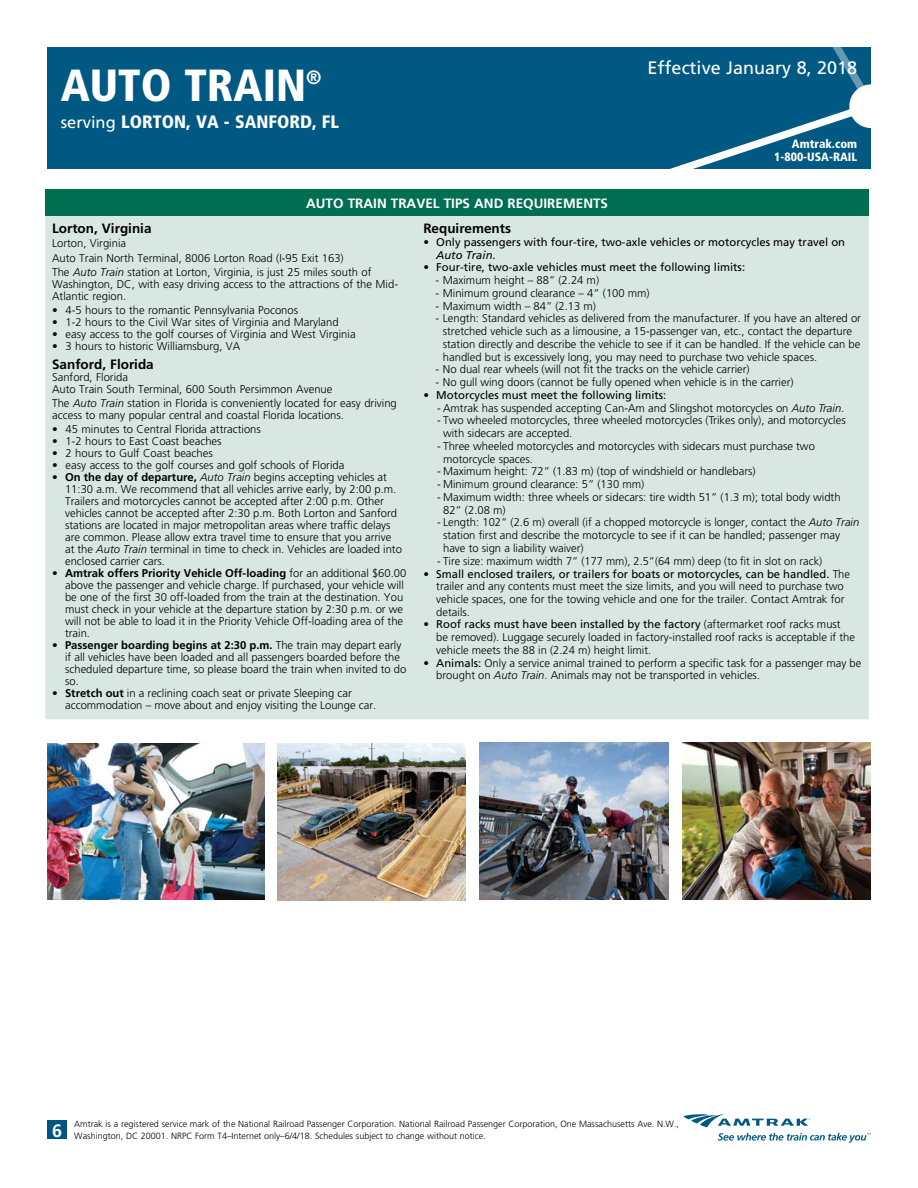
<style>
.page{position:relative;width:918px;height:1188px;background:#fff}
.page>*{position:absolute;margin:0;border:0;box-sizing:border-box;transform-origin:0 0}
.t1{font:900 condensed 45px "Frutiger";color:#fff}
.t2{font:900 condensed 19.2px "Frutiger";color:#fff}
.t3{font:900 condensed 18px "Frutiger";color:#fff}
.t4{font:18px "Frutiger";color:#fff}
.t5{font:700 13.5px "Frutiger";color:#000}
.t6{font:700 13.5px "Frutiger";color:#fff}
.t7{font:900 condensed 12px/13.5px "Frutiger";color:#fff;text-align:right}
.t8{font:300 11.25px/12px "Frutiger";color:#000}
.t9{font:11.25px/12.8px "Frutiger";color:#000}
.t10{font:300 9px/12px "Frutiger";color:#000}
.s1{font-weight:400;font-stretch:normal;font-size:16.5px}
.s2{font-style:italic}
.s3{font-weight:700}
.s4{font-weight:300}
.s5{font-weight:400}
</style>
<div class="page">
<svg style="left:683px;top:1114px;width:127px;height:13px"></svg>
<svg style="left:718px;top:1133px;width:153px;height:10px"></svg>
<div style="left:47px;top:1120px;width:20px;height:19px;background:#005581"></div>
<div style="left:47px;top:47px;width:824px;height:122px;background:#005983"></div>
<svg style="left:670px;top:47px;width:201px;height:122px"></svg>
<div style="left:45px;top:189px;width:824px;height:27px;background:#006f51"></div>
<svg style="left:45px;top:216px;width:824px;height:503px;background:#d9e8e3"></svg>
<img style="left:47px;top:743px;width:217px;height:156px">
<img style="left:277px;top:743px;width:188px;height:157px">
<img style="left:480px;top:742px;width:188px;height:157px">
<img style="left:683px;top:742px;width:188px;height:157px">
<h1 class="t1" style="left:61px;top:59px;width:247px">AUTO TRAIN</h1>
<h2 class="t2" style="left:306px;top:66px;width:17px">®</h2>
<h3 class="t3" style="left:61px;top:111px;width:280px"><span class="s1">serving</span> LORTON, VA - SANFORD, FL</h3>
<p class="t6" style="left:306px;top:195px;width:303px">AUTO TRAIN TRAVEL TIPS AND REQUIREMENTS</p>
<h3 class="t4" style="left:648px;top:57px;width:211px">Effective January 8, 2018</h3>
<p class="t7" style="left:774px;top:137px;width:84px">Amtrak.com<br>1-800-USA-RAIL</p>
<p class="t5" style="left:52px;top:221px;width:101px">Lorton, Virginia</p>
<p class="t8" style="left:52px;top:237px;width:321px;line-height:14.1px">Lorton, Virginia<br>Auto Train North Terminal, 8006 Lorton Road (I-95 Exit 163)<br>The <span class="s2">Auto Train</span> station at Lorton, Virginia, is just 25 miles south of</p>
<p class="t8" style="left:52px;top:278px;width:348px">Washington, DC, with easy driving access to the attractions of the Mid-<br>Atlantic region.</p>
<p class="t8" style="left:52px;top:304px;width:248px">• 4-5 hours to the romantic Pennsylvania Poconos</p>
<p class="t8" style="left:52px;top:316px;width:288px">• 1-2 hours to the Civil War sites of Virginia and Maryland</p>
<p class="t8" style="left:52px;top:328px;width:305px">• easy access to the golf courses of Virginia and West Virginia</p>
<p class="t8" style="left:52px;top:340px;width:190px">• 3 hours to historic Williamsburg, VA</p>
<p class="t5" style="left:52px;top:356px;width:103px">Sanford, Florida</p>
<p class="t8" style="left:52px;top:371px;width:282px">Sanford, Florida<br>Auto Train South Terminal, 600 South Persimmon Avenue</p>
<p class="t8" style="left:52px;top:397px;width:346px">The <span class="s2">Auto Train</span> station in Florida is conveniently located for easy driving access to many popular central and coastal Florida locations.</p>
<p class="t8" style="left:52px;top:423px;width:210px">• 45 minutes to Central Florida attractions</p>
<p class="t8" style="left:52px;top:435px;width:171px">• 1-2 hours to East Coast beaches</p>
<p class="t8" style="left:52px;top:447px;width:162px">• 2 hours to Gulf Coast beaches</p>
<p class="t8" style="left:52px;top:459px;width:294px">• easy access to the golf courses and golf schools of Florida</p>
<p class="t8" style="left:65px;top:471px;width:338px;text-indent:-13px">• <span class="s3">On the day of departure,</span> <span class="s2">Auto Train</span> begins accepting vehicles at 11:30 a.m. We recommend that all vehicles arrive early, by 2:00 p.m.<br>Trailers and motorcycles cannot be accepted after 2:00 p.m. Other vehicles cannot be accepted after 2:30 p.m. Both Lorton and Sanford stations are located in major metropolitan areas where traffic delays are common. Please allow extra travel time to ensure that you arrive at the <span class="s2">Auto Train</span> terminal in time to check in. Vehicles are loaded into enclosed carrier cars.</p>
<p class="t8" style="left:65px;top:567px;width:343px;text-indent:-13px">• <span class="s3">Amtrak offers Priority Vehicle Off-loading</span> for an additional $60.00 above the passenger and vehicle charge. If purchased, your vehicle will be one of the first 30 off-loaded from the train at the destination. You must check in your vehicle at the departure station by 2:30 p.m. or we will not be able to load it in the Priority Vehicle Off-loading area of the train.</p>
<p class="t8" style="left:65px;top:639px;width:343px;text-indent:-13px">• <span class="s3">Passenger boarding begins at 2:30 p.m.</span> The train may depart early if all vehicles have been loaded and all passengers boarded before the scheduled departure time, so please board the train when invited to do so.</p>
<p class="t8" style="left:65px;top:687px;width:313px;text-indent:-13px">• <span class="s3">Stretch out</span> in a reclining coach seat or private Sleeping car accommodation – move about and enjoy visiting the Lounge car.</p>
<p class="t5" style="left:423px;top:221px;width:89px">Requirements</p>
<p class="t9" style="left:436px;top:236px;width:410px;text-indent:-13px"><span class="s4">•</span> Only passengers with four-tire, two-axle vehicles or motorcycles may travel on<br><span class="s2">Auto Train</span>.</p>
<p class="t9" style="left:423px;top:261px;width:323px"><span class="s4">•</span> Four-tire, two-axle vehicles must meet the following limits:</p>
<p class="t8" style="left:435px;top:275px;width:165px">- Maximum height – 88” (2.24 m)</p>
<p class="t8" style="left:435px;top:287px;width:216px">- Minimum ground clearance – 4” (100 mm)</p>
<p class="t8" style="left:435px;top:300px;width:162px">- Maximum width – 84” (2.13 m)</p>
<p class="t8" style="left:443px;top:312px;width:420px;line-height:12.8px;text-indent:-8px">- Length: Standard vehicles as delivered from the manufacturer. If you have an altered or stretched vehicle such as a limousine, a 15-passenger van, etc., contact the departure station directly and describe the vehicle to see if it can be handled. If the vehicle can be handled but is excessively long, you may need to purchase two vehicle spaces.</p>
<p class="t8" style="left:435px;top:364px;width:316px">- No dual rear wheels (will not fit the tracks on the vehicle carrier)</p>
<p class="t8" style="left:435px;top:376px;width:360px">- No gull wing doors (cannot be fully opened when vehicle is in the carrier)</p>
<p class="t9" style="left:423px;top:389px;width:244px"><span class="s4">•</span> Motorcycles must meet the following limits:</p>
<p class="t8" style="left:437px;top:402px;width:409px">- Amtrak has suspended accepting Can-Am and Slingshot motorcycles on <span class="s2">Auto Train</span>.</p>
<p class="t8" style="left:443px;top:414px;width:404px;line-height:12.8px;text-indent:-6px">- Two wheeled motorcycles, three wheeled motorcycles (Trikes only), and motorcycles with sidecars are accepted.</p>
<p class="t8" style="left:443px;top:440px;width:373px;line-height:12.8px;text-indent:-6px">- Three wheeled motorcycles and motorcycles with sidecars must purchase two motorcycle spaces.</p>
<p class="t8" style="left:437px;top:466px;width:320px">- Maximum height: 72” (1.83 m) (top of windshield or handlebars)</p>
<p class="t8" style="left:437px;top:478px;width:209px">- Minimum ground clearance: 5” (130 mm)</p>
<p class="t8" style="left:443px;top:491px;width:399px;line-height:12.8px;text-indent:-6px">- Maximum width: three wheels or sidecars: tire width 51” (1.3 m); total body width<br>82” (2.08 m)</p>
<p class="t8" style="left:443px;top:516px;width:418px;line-height:12.8px;text-indent:-6px">- Length: 102” (2.6 m) overall (if a chopped motorcycle is longer, contact the <span class="s2">Auto Train </span>station first and describe the motorcycle to see if it can be handled; passenger may have to sign a liability waiver)</p>
<p class="t8" style="left:437px;top:555px;width:387px">- Tire size: maximum width 7” (177 mm), 2.5”(64 mm) deep (to fit in slot on rack)</p>
<p class="t8" style="left:436px;top:567px;width:415px;line-height:12.8px;text-indent:-13px">• <span class="s5">Small enclosed trailers, or trailers for boats or motorcycles, can be handled.</span> The trailer and any contents must meet the size limits, and you will need to purchase two vehicle spaces, one for the towing vehicle and one for the trailer. Contact Amtrak for details.</p>
<p class="t8" style="left:436px;top:618px;width:420px;line-height:12.8px;text-indent:-13px">• <span class="s5">Roof racks must have been installed by the factory</span> (aftermarket roof racks must be removed). Luggage securely loaded in factory-installed roof racks is acceptable if the vehicle meets the 88 in (2.24 m) height limit.</p>
<p class="t8" style="left:436px;top:657px;width:427px;line-height:12.8px;text-indent:-13px">• <span class="s5">Animals:</span> Only a service animal trained to perform a specific task for a passenger may be brought on <span class="s2">Auto Train</span>. Animals may not be transported in vehicles.</p>
<p class="t10" style="left:52px;top:1118px;width:628px;text-indent:22px">Amtrak is a registered service mark of the National Railroad Passenger Corporation. National Railroad Passenger Corporation, One Massachusetts Ave. N.W.,<br><sup>6</sup> Washington, DC 20001. NRPC Form T4–Internet only–6/4/18. Schedules subject to change without notice.</p>
</div>
